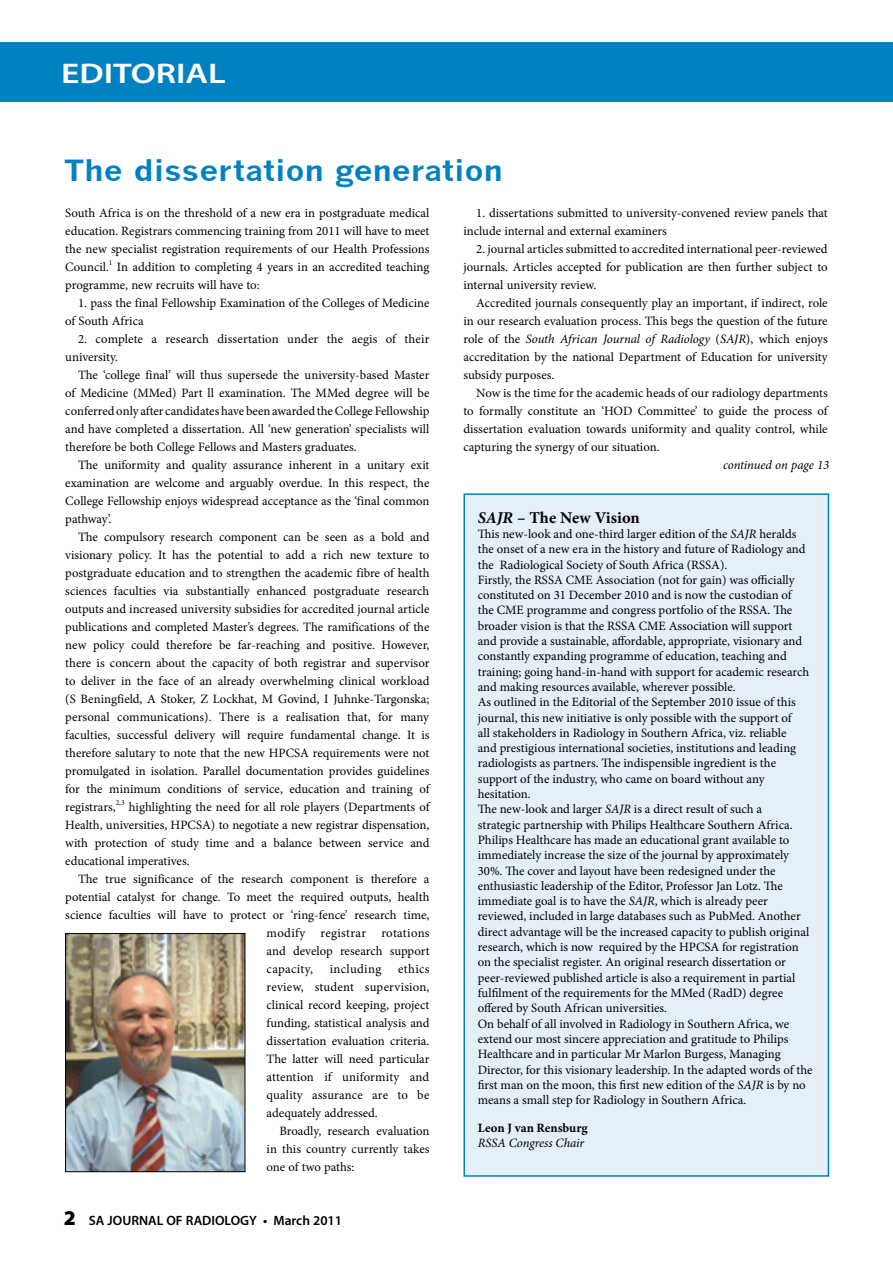
<style>
.page{position:relative;width:893px;height:1263px;background:#fff}
.page>*{position:absolute;margin:0;border:0;box-sizing:border-box;transform-origin:0 0}
.t1{font:700 28.5px "News Gothic";color:#0082c2;scale:1.15 1}
.t2{font:600 28.5px "Myriad Pro";color:#fff;scale:1.25 1}
.t3{font:700 16.5px "Minion Pro";color:#000}
.t4{font:600 13.5px "Myriad Pro";color:#000}
.t5{font:12.75px/18px "Minion Pro";color:#000;text-align:justify}
.t6{font:italic 12.75px "Minion Pro";letter-spacing:-.01em;color:#000}
.t7{font:12.75px "Minion Pro";letter-spacing:.025em;color:#000}
.t8{font:700 12.75px "Minion Pro";color:#000}
.t9{font:12.75px "Minion Pro";letter-spacing:.03em;color:#000}
.t10{font:7.5px "Minion Pro";color:#000}
.s1{font-weight:900;font-size:21px}
.s2{font-style:italic}
</style>
<div class="page">
<div style="left:0;top:43px;width:893px;height:59px;background:#0082c2"></div>
<img style="left:67px;top:935px;width:176px;height:235px">
<div style="left:65px;top:933px;width:180px;height:239px;border:1px solid #000"></div>
<div style="left:464px;top:494px;width:364px;height:682px;background:#e4eff9"></div>
<div style="left:463px;top:493px;width:366px;height:684px;border:2px solid #0082c2"></div>
<h1 class="t2" style="left:61px;top:55px;width:133px">EDITORIAL</h1>
<h1 class="t1" style="left:64px;top:153px;width:383px">The dissertation generation</h1>
<p class="t5" style="left:65px;top:204px;width:366px">South Africa is on the threshold of a new era in postgraduate medical education. Registrars commencing training from 2011 will have to meet the new specialist registration requirements of our Health Professions Council.</p>
<p class="t10" style="left:109px;top:257px;width:5px">1</p>
<p class="t5" style="left:65px;top:258px;width:366px;text-indent:52px">In addition to completing 4 years in an accredited teaching programme, new recruits will have to:</p>
<p class="t5" style="left:65px;top:294px;width:366px;text-indent:13px">1. pass the final Fellowship Examination of the Colleges of Medicine of South Africa</p>
<p class="t5" style="left:65px;top:330px;width:366px;text-indent:13px">2. complete a research dissertation under the aegis of their university.</p>
<p class="t5" style="left:65px;top:366px;width:366px;text-indent:13px">The ‘college final’ will thus supersede the university-based Master of Medicine (MMed) Part ll examination. The MMed degree will be conferred only after candidates have been awarded the College Fellowship and have completed a dissertation. All ‘new generation’ specialists will therefore be both College Fellows and Masters graduates.</p>
<p class="t5" style="left:65px;top:456px;width:366px;text-indent:13px">The uniformity and quality assurance inherent in a unitary exit examination are welcome and arguably overdue. In this respect, the College Fellowship enjoys widespread acceptance as the ‘final common pathway’.</p>
<p class="t5" style="left:65px;top:528px;width:366px;text-indent:13px">The compulsory research component can be seen as a bold and visionary policy. It has the potential to add a rich new texture to postgraduate education and to strengthen the academic fibre of health sciences faculties via substantially enhanced postgraduate research outputs and increased university subsidies for accredited journal article publications and completed Master’s degrees. The ramifications of the new policy could therefore be far-reaching and positive. However, there is concern about the capacity of both registrar and supervisor to deliver in the face of an already overwhelming clinical workload (S Beningfield, A Stoker, Z Lockhat, M Govind, I Juhnke-Targonska; personal communications). There is a realisation that, for many faculties, successful delivery will require fundamental change. It is therefore salutary to note that the new HPCSA requirements were not promulgated in isolation. Parallel documentation provides guidelines for the minimum conditions of service, education and training of registrars,</p>
<p class="t10" style="left:116px;top:797px;width:10px">2,3</p>
<p class="t5" style="left:65px;top:798px;width:366px;text-indent:64px">highlighting the need for all role players (Departments of Health, universities, HPCSA) to negotiate a new registrar dispensation, with protection of study time and a balance between service and educational imperatives.</p>
<p class="t5" style="left:78px;top:870px;width:353px">The true significance of the research component is therefore a</p>
<p class="t5" style="left:65px;top:888px;width:366px">potential catalyst for change. To meet the required outputs, health</p>
<p class="t5" style="left:65px;top:906px;width:366px">science faculties will have to protect or ‘ring-fence’ research time,</p>
<p class="t7" style="left:267px;top:924px;width:164px">modify registrar rotations</p>
<p class="t5" style="left:267px;top:942px;width:164px">and develop research support</p>
<p class="t9" style="left:267px;top:960px;width:48px">capacity,</p>
<p class="t7" style="left:330px;top:960px;width:53px">including</p>
<p class="t5" style="left:267px;top:960px;width:164px;text-indent:131px">ethics review, student supervision, clinical record keeping, project funding, statistical analysis and dissertation evaluation criteria.<br>The latter will need particular attention if uniformity and quality assurance are to be adequately addressed.</p>
<p class="t5" style="left:267px;top:1122px;width:164px;text-indent:13px">Broadly, research evaluation in this country currently takes one of two paths:</p>
<p class="t4" style="left:64px;top:1211px;width:280px"><span class="s1">2</span> SA JOURNAL OF RADIOLOGY • March 2011</p>
<p class="t5" style="left:463px;top:204px;width:366px;text-indent:13px">1. dissertations submitted to university-convened review panels that include internal and external examiners</p>
<p class="t5" style="left:463px;top:240px;width:366px;text-indent:13px">2. journal articles submitted to accredited international peer-reviewed journals. Articles accepted for publication are then further subject to internal university review.</p>
<p class="t5" style="left:463px;top:294px;width:366px;text-indent:13px">Accredited journals consequently play an important, if indirect, role in our research evaluation process. This begs the question of the future role of the <span class="s2">South African Journal of Radiology</span> (<span class="s2">SAJR</span>), which enjoys accreditation by the national Department of Education for university subsidy purposes.</p>
<p class="t5" style="left:463px;top:384px;width:366px;text-indent:13px">Now is the time for the academic heads of our radiology departments to formally constitute an ‘HOD Committee’ to guide the process of dissertation evaluation towards uniformity and quality control, while capturing the synergy of our situation.</p>
<p class="t6" style="left:723px;top:456px;width:108px">continued on page 13</p>
<p class="t3" style="left:478px;top:506px;width:164px"><span class="s2">SAJR</span> – The New Vision</p>
<p class="t5" style="left:478px;top:526px;width:336px;line-height:15.3px;text-align:left">This new-look and one-third larger edition of the <span class="s2">SAJR</span> heralds the onset of a new era in the history and future of Radiology and the Radiological Society of South Africa (RSSA).<br>Firstly, the RSSA CME Association (not for gain) was officially constituted on 31 December 2010 and is now the custodian of<br>the CME programme and congress portfolio of the RSSA. The broader vision is that the RSSA CME Association will support and provide a sustainable, affordable, appropriate, visionary and constantly expanding programme of education, teaching and training; going hand-in-hand with support for academic research and making resources available, wherever possible.<br>As outlined in the Editorial of the September 2010 issue of this journal, this new initiative is only possible with the support of<br>all stakeholders in Radiology in Southern Africa, viz. reliable<br>and prestigious international societies, institutions and leading radiologists as partners. The indispensible ingredient is the support of the industry, who came on board without any hesitation.<br>The new-look and larger <span class="s2">SAJR</span> is a direct result of such a<br>strategic partnership with Philips Healthcare Southern Africa.<br>Philips Healthcare has made an educational grant available to immediately increase the size of the journal by approximately 30%. The cover and layout have been redesigned under the enthusiastic leadership of the Editor, Professor Jan Lotz. The immediate goal is to have the <span class="s2">SAJR</span>, which is already peer reviewed, included in large databases such as PubMed. Another direct advantage will be the increased capacity to publish original research, which is now required by the HPCSA for registration on the specialist register. An original research dissertation or peer-reviewed published article is also a requirement in partial fulfilment of the requirements for the MMed (RadD) degree offered by South African universities.<br>On behalf of all involved in Radiology in Southern Africa, we extend our most sincere appreciation and gratitude to Philips Healthcare and in particular Mr Marlon Burgess, Managing Director, for this visionary leadership. In the adapted words of the first man on the moon, this first new edition of the <span class="s2">SAJR</span> is by no means a small step for Radiology in Southern Africa.</p>
<p class="t8" style="left:478px;top:1119px;width:112px">Leon J van Rensburg</p>
<p class="t6" style="left:478px;top:1135px;width:108px">RSSA Congress Chair</p>
</div>
